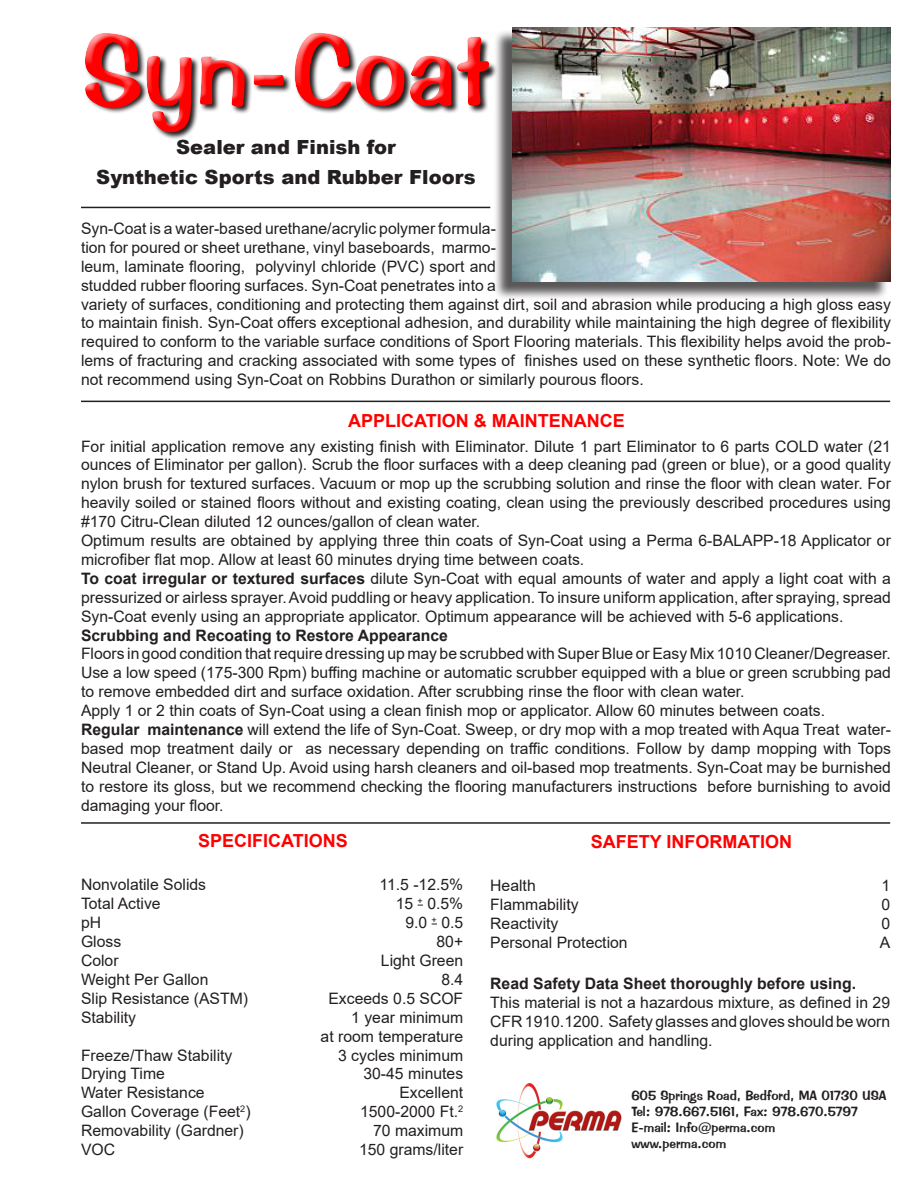
<style>
.page{position:relative;width:918px;height:1188px;background:#fff}
.page>*{position:absolute;margin:0;border:0;box-sizing:border-box;transform-origin:0 0}
.t1{font:102px "Impress BT";color:#f00}
.t2{font:900 19.5px "Arial";color:#231f20}
.t3{font:700 18px "Arial";color:#f00}
.t4{font:15.75px/18.9px "Arial";color:#231f20;text-align:justify}
.t5{font:700 15.75px "Arial";color:#231f20}
.t6{font:13.5px "Impress BT";color:#231f20}
.s1{font-weight:700}
</style>
<div class="page">
<hr style="left:81px;top:207px;width:409px;height:1px;background:#231f20">
<hr style="left:81px;top:401px;width:809px;height:1px;background:#231f20">
<hr style="left:81px;top:822px;width:809px;height:2px;background:#231f20">
<div style="left:493px;top:29px;width:402px;height:281px;background:#231f20;opacity:.75"></div>
<img style="left:512px;top:27px;width:379px;height:254px">
<img style="left:496px;top:1083px;width:126px;height:76px">
<img style="left:164px;top:32px;width:484px;height:140px">
<img style="left:85px;top:27px;width:530px;height:109px">
<h1 class="t1" style="left:81px;top:8px;width:411px">Syn-Coat</h1>
<p class="t2" style="left:176px;top:133px;width:221px">Sealer and Finish for</p>
<p class="t2" style="left:96px;top:163px;width:381px">Synthetic Sports and Rubber Floors</p>
<p class="t4" style="left:81px;top:219px;width:811px;text-align:left">Syn-Coat is a water-based urethane/acrylic polymer formula-<br>tion for poured or sheet urethane, vinyl baseboards, marmo-<br>leum, laminate flooring, polyvinyl chloride (PVC) sport and<br>studded rubber flooring surfaces. Syn-Coat penetrates into a<br>variety of surfaces, conditioning and protecting them against dirt, soil and abrasion while producing a high gloss easy to maintain finish. Syn-Coat offers exceptional adhesion, and durability while maintaining the high degree of flexibility required to conform to the variable surface conditions of Sport Flooring materials. This flexibility helps avoid the prob&shy;lems of fracturing and cracking associated with some types of finishes used on these synthetic floors. Note: We do not recommend using Syn-Coat on Robbins Durathon or similarly pourous floors.</p>
<p class="t3" style="left:348px;top:408px;width:278px">APPLICATION &amp; MAINTENANCE</p>
<p class="t4" style="left:81px;top:436px;width:811px">For initial application remove any existing finish with Eliminator. Dilute 1 part Eliminator to 6 parts COLD water (21 ounces of Eliminator per gallon). Scrub the floor surfaces with a deep cleaning pad (green or blue), or a good quality nylon brush for textured surfaces. Vacuum or mop up the scrubbing solution and rinse the floor with clean water. For heavily soiled or stained floors without and existing coating, clean using the previously described procedures using #170 Citru-Clean diluted 12 ounces/gallon of clean water.</p>
<p class="t4" style="left:81px;top:531px;width:811px">Optimum results are obtained by applying three thin coats of Syn-Coat using a Perma 6-BALAPP-18 Applicator or microfiber flat mop. Allow at least 60 minutes drying time between coats.</p>
<p class="t4" style="left:81px;top:569px;width:811px"><span class="s1">To coat irregular or textured surfaces</span> dilute Syn-Coat with equal amounts of water and apply a light coat with a pressurized or airless sprayer. Avoid puddling or heavy application. To insure uniform application, after spraying, spread Syn-Coat evenly using an appropriate applicator. Optimum appearance will be achieved with 5-6 applications.</p>
<p class="t5" style="left:81px;top:624px;width:368px">Scrubbing and Recoating to Restore Appearance</p>
<p class="t4" style="left:81px;top:644px;width:811px">Floors in good condition that require dressing up may be scrubbed with Super Blue or Easy Mix 1010 Cleaner/Degreaser.<br>Use a low speed (175-300 Rpm) buffing machine or automatic scrubber equipped with a blue or green scrubbing pad to remove embedded dirt and surface oxidation. After scrubbing rinse the floor with clean water.</p>
<p class="t4" style="left:81px;top:701px;width:746px">Apply 1 or 2 thin coats of Syn-Coat using a clean finish mop or applicator. Allow 60 minutes between coats.</p>
<p class="t4" style="left:81px;top:720px;width:811px"><span class="s1">Regular maintenance</span> will extend the life of Syn-Coat. Sweep, or dry mop with a mop treated with Aqua Treat water&shy;based mop treatment daily or as necessary depending on traffic conditions. Follow by damp mopping with Tops Neutral Cleaner, or Stand Up. Avoid using harsh cleaners and oil-based mop treatments. Syn-Coat may be burnished to restore its gloss, but we recommend checking the flooring manufacturers instructions before burnishing to avoid damaging your floor.</p>
<p class="t3" style="left:198px;top:828px;width:151px">SPECIFICATIONS</p>
<p class="t3" style="left:591px;top:829px;width:203px">SAFETY INFORMATION</p>
<p class="t4" style="left:81px;top:875px;width:127px">Nonvolatile Solids</p>
<p class="t4" style="left:380px;top:875px;width:85px">11.5 -12.5%</p>
<p class="t4" style="left:81px;top:894px;width:81px">Total Active</p>
<p class="t4" style="left:396px;top:894px;width:69px">15 <sup>+</sup> 0.5%</p>
<p class="t4" style="left:81px;top:913px;width:22px">pH</p>
<p class="t4" style="left:405px;top:913px;width:59px">9.0 <sup>+</sup> 0.5</p>
<p class="t4" style="left:81px;top:932px;width:42px">Gloss</p>
<p class="t4" style="left:437px;top:932px;width:28px">80+</p>
<p class="t4" style="left:81px;top:951px;width:39px">Color</p>
<p class="t4" style="left:381px;top:951px;width:84px">Light Green</p>
<p class="t4" style="left:81px;top:970px;width:129px">Weight Per Gallon</p>
<p class="t4" style="left:441px;top:970px;width:23px">8.4</p>
<p class="t4" style="left:81px;top:989px;width:169px">Slip Resistance (ASTM)</p>
<p class="t4" style="left:328px;top:989px;width:136px">Exceeds 0.5 SCOF</p>
<p class="t4" style="left:81px;top:1008px;width:57px">Stability</p>
<p class="t4" style="left:351px;top:1008px;width:114px">1 year minimum</p>
<p class="t4" style="left:321px;top:1027px;width:144px">at room temperature</p>
<p class="t4" style="left:81px;top:1045px;width:153px">Freeze/Thaw Stability</p>
<p class="t4" style="left:338px;top:1045px;width:127px">3 cycles minimum</p>
<p class="t4" style="left:81px;top:1064px;width:86px">Drying Time</p>
<p class="t4" style="left:363px;top:1064px;width:101px">30-45 minutes</p>
<p class="t4" style="left:81px;top:1083px;width:125px">Water Resistance</p>
<p class="t4" style="left:399px;top:1083px;width:65px">Excellent</p>
<p class="t4" style="left:81px;top:1102px;width:171px">Gallon Coverage (Feet<sup>2</sup>)</p>
<p class="t4" style="left:360px;top:1102px;width:105px">1500-2000 Ft.<sup>2</sup></p>
<p class="t4" style="left:81px;top:1121px;width:164px">Removability (Gardner)</p>
<p class="t4" style="left:373px;top:1121px;width:92px">70 maximum</p>
<p class="t4" style="left:81px;top:1140px;width:36px">VOC</p>
<p class="t4" style="left:359px;top:1140px;width:106px">150 grams/liter</p>
<p class="t4" style="left:490px;top:876px;width:47px">Health</p>
<p class="t4" style="left:881px;top:876px;width:10px">1</p>
<p class="t4" style="left:490px;top:895px;width:90px">Flammability</p>
<p class="t4" style="left:881px;top:895px;width:10px">0</p>
<p class="t4" style="left:490px;top:914px;width:70px">Reactivity</p>
<p class="t4" style="left:881px;top:914px;width:10px">0</p>
<p class="t4" style="left:490px;top:933px;width:139px">Personal Protection</p>
<p class="t4" style="left:880px;top:933px;width:12px">A</p>
<p class="t5" style="left:490px;top:972px;width:367px">Read Safety Data Sheet thoroughly before using.</p>
<p class="t4" style="left:490px;top:993px;width:401px">This material is not a hazardous mixture, as defined in 29<br>CFR 1910.1200. Safety glasses and gloves should be worn during application and handling.</p>
<p class="t6" style="left:631px;top:1087px;width:257px">605 Springs Road, Bedford, MA 01730 USA</p>
<p class="t6" style="left:631px;top:1103px;width:228px">Tel: 978.667.5161, Fax: 978.670.5797</p>
<p class="t6" style="left:631px;top:1119px;width:145px">E-mail: Info@perma.com</p>
<p class="t6" style="left:631px;top:1135px;width:96px">www.perma.com</p>
</div>
